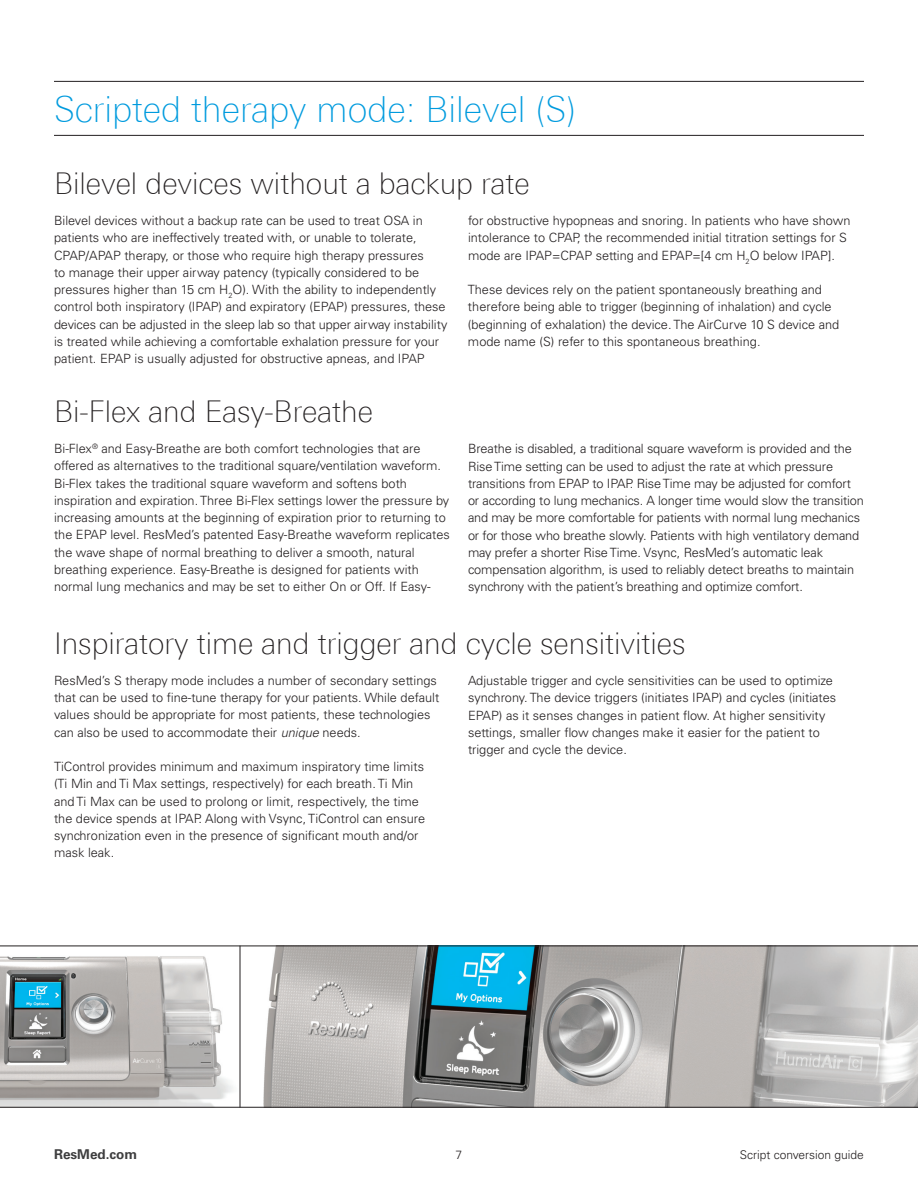
<style>
.page{position:relative;width:918px;height:1188px;background:#fff}
.page>*{position:absolute;margin:0;border:0;box-sizing:border-box;transform-origin:0 0}
.t1{font:100 36px "Linotype Univers 230";color:#009bde}
.t2{font:100 30px "Linotype Univers 230";color:#231f20}
.t3{font:700 13.5px "Univers LT Std";color:#3e3e3f}
.t4{font:300 12.75px/17.2px "Univers LT Std";color:#231f20}
.t5{font:300 12px "Univers LT Std";color:#231f20}
.s1{font-style:italic}
</style>
<div class="page">
<img style="left:241px;top:947px;width:677px;height:160px">
<svg style="left:0;top:947px;width:240px;height:160px"></svg>
<hr style="left:240px;top:946px;width:1px;height:162px;background:#231f20">
<hr style="left:54px;top:81px;width:810px;height:1px;background:#231f20">
<hr style="left:54px;top:135px;width:810px;height:1px;background:#231f20">
<hr style="left:0;top:1107px;width:918px;height:1px;background:#231f20">
<hr style="left:0;top:946px;width:918px;height:1px;background:#231f20">
<h1 class="t1" style="left:54px;top:88px;width:524px">Scripted therapy mode: Bilevel (S)</h1>
<h2 class="t2" style="left:54px;top:167px;width:477px">Bilevel devices without a backup rate</h2>
<p class="t4" style="left:54px;top:212px;width:395px">Bilevel devices without a backup rate can be used to treat OSA in patients who are ineffectively treated with, or unable to tolerate, CPAP/APAP therapy, or those who require high therapy pressures<br>to manage their upper airway patency (typically considered to be pressures higher than 15 cm H<sub>2</sub>O). With the ability to independently control both inspiratory (IPAP) and expiratory (EPAP) pressures, these devices can be adjusted in the sleep lab so that upper airway instability is treated while achieving a comfortable exhalation pressure for your patient. EPAP is usually adjusted for obstructive apneas, and IPAP</p>
<p class="t4" style="left:468px;top:212px;width:384px">for obstructive hypopneas and snoring. In patients who have shown intolerance to CPAP, the recommended initial titration settings for S mode are IPAP=CPAP setting and EPAP=[4 cm H<sub>2</sub>O below IPAP].</p>
<p class="t4" style="left:468px;top:281px;width:373px">These devices rely on the patient spontaneously breathing and therefore being able to trigger (beginning of inhalation) and cycle (beginning of exhalation) the device. The AirCurve 10 S device and mode name (S) refer to this spontaneous breathing.</p>
<h2 class="t2" style="left:54px;top:395px;width:320px">Bi-Flex and Easy-Breathe</h2>
<p class="t4" style="left:54px;top:440px;width:398px">Bi-Flex<sup>®</sup> and Easy-Breathe are both comfort technologies that are offered as alternatives to the traditional square/ventilation waveform.<br>Bi-Flex takes the traditional square waveform and softens both inspiration and expiration. Three Bi-Flex settings lower the pressure by increasing amounts at the beginning of expiration prior to returning to the EPAP level. ResMed’s patented Easy-Breathe waveform replicates the wave shape of normal breathing to deliver a smooth, natural breathing experience. Easy-Breathe is designed for patients with normal lung mechanics and may be set to either On or Off. If Easy-</p>
<p class="t4" style="left:468px;top:440px;width:398px">Breathe is disabled, a traditional square waveform is provided and the Rise Time setting can be used to adjust the rate at which pressure transitions from EPAP to IPAP. Rise Time may be adjusted for comfort or according to lung mechanics. A longer time would slow the transition and may be more comfortable for patients with normal lung mechanics or for those who breathe slowly. Patients with high ventilatory demand may prefer a shorter Rise Time. Vsync, ResMed’s automatic leak compensation algorithm, is used to reliably detect breaths to maintain synchrony with the patient’s breathing and optimize comfort.</p>
<h2 class="t2" style="left:54px;top:627px;width:633px">Inspiratory time and trigger and cycle sensitivities</h2>
<p class="t4" style="left:54px;top:672px;width:387px">ResMed’s S therapy mode includes a number of secondary settings that can be used to fine-tune therapy for your patients. While default values should be appropriate for most patients, these technologies can also be used to accommodate their <span class="s1">unique</span> needs.</p>
<p class="t4" style="left:54px;top:758px;width:373px">TiControl provides minimum and maximum inspiratory time limits (Ti Min and Ti Max settings, respectively) for each breath. Ti Min and Ti Max can be used to prolong or limit, respectively, the time the device spends at IPAP. Along with Vsync, TiControl can ensure synchronization even in the presence of significant mouth and/or mask leak.</p>
<p class="t4" style="left:468px;top:672px;width:370px">Adjustable trigger and cycle sensitivities can be used to optimize synchrony. The device triggers (initiates IPAP) and cycles (initiates EPAP) as it senses changes in patient flow. At higher sensitivity settings, smaller flow changes make it easier for the patient to trigger and cycle the device.</p>
<p class="t3" style="left:54px;top:1146px;width:85px">ResMed.com</p>
<p class="t5" style="left:456px;top:1147px;width:8px">7</p>
<p class="t5" style="left:740px;top:1147px;width:126px">Script conversion guide</p>
</div>
